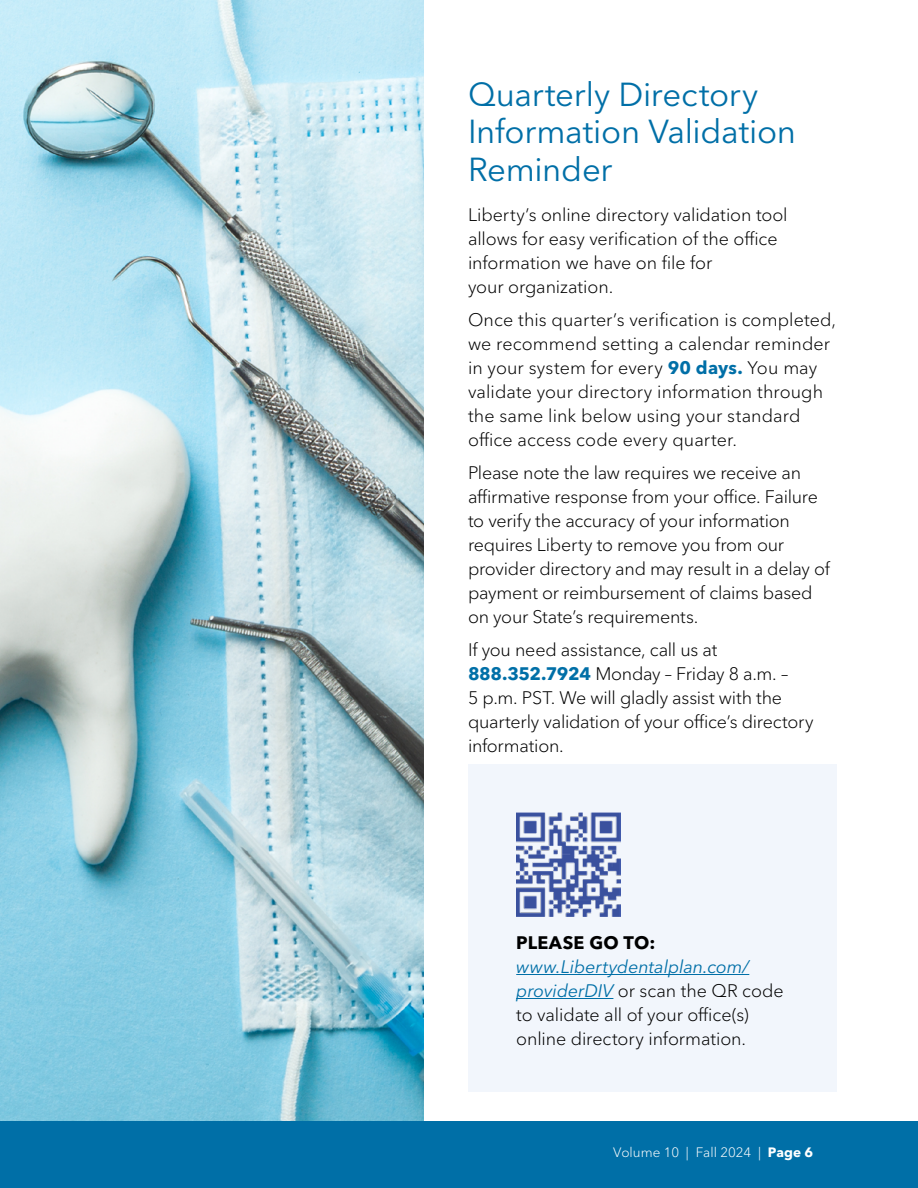
<style>
.page{position:relative;width:918px;height:1188px;background:#fff}
.page>*{position:absolute;margin:0;border:0;box-sizing:border-box;transform-origin:0 0}
.t1{font:33px/37.5px "Avenir Next LT Pro";letter-spacing:-.01em;color:#006fa7}
.t2{font:300 18px/24px "Avenir Next LT Pro";letter-spacing:-.01em;color:#000}
.t3{font:700 18px "Avenir Next LT Pro";letter-spacing:.01em;color:#000}
.t4{font:300 13.5px "Avenir Next LT Pro";color:#fff}
.s1{font-weight:700;color:#006fa7}
.s2{font-weight:400;font-style:italic;color:#006fa7}
.s3{font-weight:700}
</style>
<div class="page">
<img style="left:0;top:0;width:424px;height:1121px">
<div style="left:468px;top:764px;width:369px;height:328px;background:#f2f6fc"></div>
<img style="left:517px;top:813px;width:103px;height:103px">
<hr style="left:516px;top:974px;width:233px;height:1px;background:#006fa7">
<hr style="left:516px;top:998px;width:97px;height:1px;background:#006fa7">
<div style="left:0;top:1121px;width:918px;height:67px;background:#006fa7"></div>
<h1 class="t1" style="left:468px;top:76px;width:330px">Quarterly Directory<br>Information Validation<br>Reminder</h1>
<p class="t2" style="left:468px;top:203px;width:321px">Liberty’s online directory validation tool allows for easy verification of the office information we have on file for<br>your organization.</p>
<p class="t2" style="left:468px;top:308px;width:370px">Once this quarter’s verification is completed, we recommend setting a calendar reminder in your system for every <span class="s1">90 days.</span> You may validate your directory information through the same link below using your standard office access code every quarter.</p>
<p class="t2" style="left:468px;top:461px;width:364px">Please note the law requires we receive an affirmative response from your office. Failure to verify the accuracy of your information requires Liberty to remove you from our provider directory and may result in a delay of payment or reimbursement of claims based on your State’s requirements.</p>
<p class="t2" style="left:468px;top:638px;width:347px">If you need assistance, call us at <span class="s1">888.352.7924</span> Monday – Friday 8 a.m. –<br>5 p.m. PST. We will gladly assist with the quarterly validation of your office’s directory information.</p>
<p class="t3" style="left:516px;top:931px;width:141px">PLEASE GO TO:</p>
<p class="t2" style="left:516px;top:954px;width:269px"><span class="s2">www.Libertydentalplan.com/ providerDIV</span> or scan the QR code to validate all of your office(s) online directory information.</p>
<p class="t4" style="left:613px;top:1144px;width:202px">Volume 10 | Fall 2024 | <span class="s3">Page 6</span></p>
</div>
